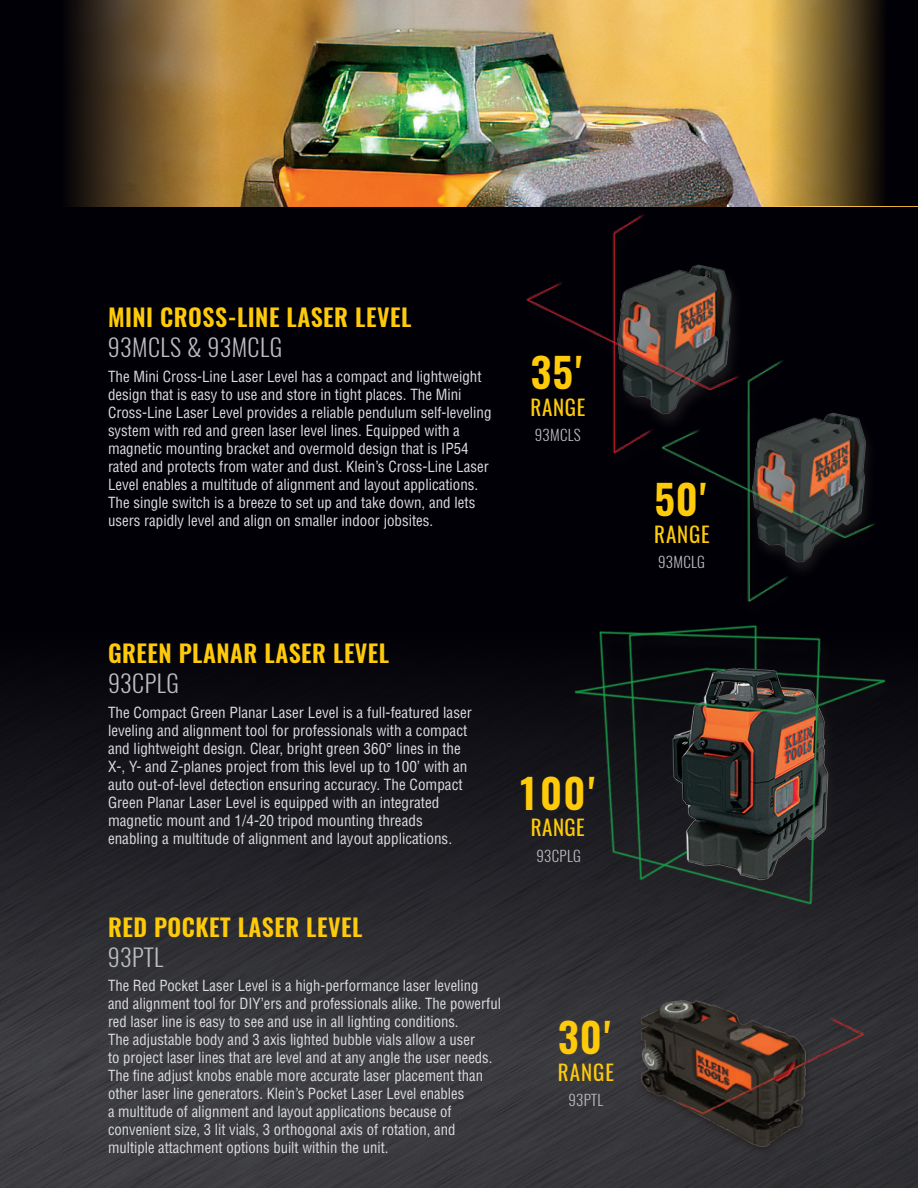
<style>
.page{position:relative;width:918px;height:1188px;background:#000006}
.page>*{position:absolute;margin:0;border:0;box-sizing:border-box;transform-origin:0 0}
.t1{font:600 40.8px "Oswald";letter-spacing:.035em;color:#feca0a}
.t2{font:600 24px "Oswald";letter-spacing:.02em;color:#feca0a}
.t3{font:300 24px "Oswald";letter-spacing:.02em;color:#bcbdc0}
.t4{font:21px "Oswald";letter-spacing:.035em;color:#feca0a}
.t5{font:condensed 15px/18px "Helvetica LT Std";color:#dcdddf}
.t6{font:300 15px "Oswald";letter-spacing:.02em;color:#bcbdc0}
</style>
<div class="page">
<img style="left:0;top:692px;width:918px;height:496px">
<img style="left:0;top:692px;width:10px;height:331px">
<div style="left:637px;top:999px;width:234px;height:158px;background:#323336"></div>
<img style="left:640px;top:997px;width:226px;height:152px">
<img style="left:243px;top:0;width:510px;height:206px">
<img style="left:705px;top:360px;width:171px;height:242px">
<div style="left:521px;top:214px;width:229px;height:256px;background:#000006"></div>
<img style="left:526px;top:214px;width:229px;height:240px">
<svg style="left:69px;top:0;width:174px;height:207px;background:#775b2f"></svg>
<svg style="left:753px;top:0;width:129px;height:206px;background:#8e7235"></svg>
<div style="left:569px;top:624px;width:327px;height:296px;background:#231f20;opacity:.75"></div>
<img style="left:567px;top:624px;width:324px;height:287px">
<h2 class="t2" style="left:108px;top:301px;width:305px">MINI CROSS-LINE LASER LEVEL</h2>
<h2 class="t3" style="left:108px;top:332px;width:176px">93MCLS &amp; 93MCLG</h2>
<p class="t5" style="left:108px;top:368px;width:385px">The Mini Cross-Line Laser Level has a compact and lightweight design that is easy to use and store in tight places. The Mini Cross-Line Laser Level provides a reliable pendulum self-leveling system with red and green laser level lines. Equipped with a magnetic mounting bracket and overmold design that is IP54 rated and protects from water and dust. Klein’s Cross-Line Laser Level enables a multitude of alignment and layout applications.<br>The single switch is a breeze to set up and take down, and lets users rapidly level and align on smaller indoor jobsites.</p>
<h1 class="t1" style="left:531px;top:344px;width:56px">35'</h1>
<h3 class="t4" style="left:531px;top:393px;width:56px">RANGE</h3>
<p class="t6" style="left:535px;top:425px;width:47px">93MCLS</p>
<h2 class="t2" style="left:108px;top:637px;width:283px">GREEN PLANAR LASER LEVEL</h2>
<h2 class="t3" style="left:108px;top:667px;width:72px">93CPLG</h2>
<p class="t5" style="left:108px;top:703px;width:365px">The Compact Green Planar Laser Level is a full-featured laser leveling and alignment tool for professionals with a compact and lightweight design. Clear, bright green 360° lines in the X-, Y- and Z-planes project from this level up to 100’ with an auto out-of-level detection ensuring accuracy. The Compact Green Planar Laser Level is equipped with an integrated magnetic mount and 1/4-20 tripod mounting threads enabling a multitude of alignment and layout applications.</p>
<h1 class="t1" style="left:518px;top:765px;width:82px">100'</h1>
<h3 class="t4" style="left:531px;top:813px;width:55px">RANGE</h3>
<p class="t6" style="left:537px;top:846px;width:46px">93CPLG</p>
<h2 class="t2" style="left:108px;top:910px;width:256px">RED POCKET LASER LEVEL</h2>
<h2 class="t3" style="left:108px;top:941px;width:57px">93PTL</h2>
<p class="t5" style="left:108px;top:977px;width:394px">The Red Pocket Laser Level is a high-performance laser leveling and alignment tool for DIY’ers and professionals alike. The powerful red laser line is easy to see and use in all lighting conditions.<br>The adjustable body and 3 axis lighted bubble vials allow a user<br>to project laser lines that are level and at any angle the user needs.<br>The fine adjust knobs enable more accurate laser placement than other laser line generators. Klein’s Pocket Laser Level enables<br>a multitude of alignment and layout applications because of convenient size, 3 lit vials, 3 orthogonal axis of rotation, and multiple attachment options built within the unit.</p>
<h1 class="t1" style="left:558px;top:1009px;width:58px">30'</h1>
<h3 class="t4" style="left:558px;top:1058px;width:58px">RANGE</h3>
<p class="t6" style="left:569px;top:1090px;width:36px">93PTL</p>
<h1 class="t1" style="left:654px;top:471px;width:57px">50'</h1>
<h3 class="t4" style="left:654px;top:520px;width:57px">RANGE</h3>
<p class="t6" style="left:658px;top:552px;width:48px">93MCLG</p>
</div>
